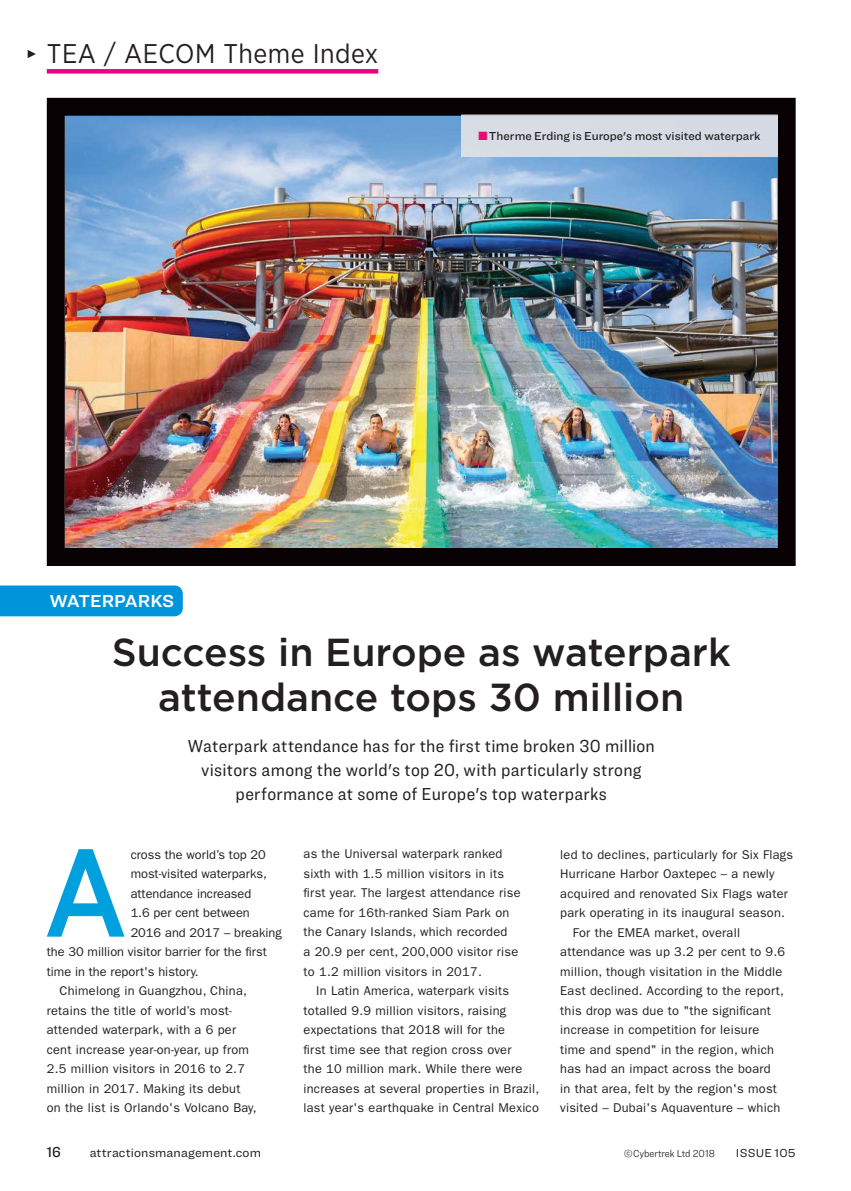
<style>
.page{position:relative;width:851px;height:1191px;background:#fff}
.page>*{position:absolute;margin:0;border:0;box-sizing:border-box;transform-origin:0 0}
.t1{font:500 124.2px "Gotham Narrow";color:#009fde}
.t2{font:500 39px/45px "Gotham HTF";color:#231f20;text-align:center}
.t3{font:27px "Gotham Narrow";letter-spacing:.02em;color:#231f20}
.t4{font:18px/24px "Ringside Narrow";letter-spacing:.015em;color:#231f20;text-align:center}
.t5{font:18px "Ringside Regular Semi";letter-spacing:-.005em;color:#fff}
.t6{font:500 15px "Ringside Narrow";color:#231f20}
.t7{font:12.75px/19.5px "Franklin Gothic LT";letter-spacing:.02em;color:#231f20}
.t8{font:12.75px "Franklin Gothic LT";color:#231f20}
.t9{font:12.75px "Ringside";letter-spacing:.01em;color:#231f20}
.t10{font:500 12px "Ringside";color:#231f20}
.t11{font:12px "Ringside";letter-spacing:.015em;color:#231f20}
.t12{font:300 10.5px "Ringside Narrow";color:#231f20}
</style>
<div class="page">
<div style="left:47px;top:69px;width:331px;height:5px;background:#ec0085"></div>
<img style="left:47px;top:98px;width:748px;height:468px">
<div style="left:0;top:585px;width:183px;height:31px;background:#0095da"></div>
<svg style="left:28px;top:50px;width:8px;height:8px"></svg>
<div style="left:461px;top:114px;width:316px;height:42px;background:#d7dbe4"></div>
<h3 class="t3" style="left:47px;top:42px;width:333px">TEA / AECOM Theme Index</h3>
<p class="t10" style="left:489px;top:131px;width:273px">Therme Erding is Europe's most visited waterpark</p>
<h3 class="t5" style="left:49px;top:594px;width:126px">WATERPARKS</h3>
<h2 class="t2" style="left:112px;top:632px;width:620px">Success in Europe as waterpark attendance tops 30 million</h2>
<h3 class="t4" style="left:187px;top:736px;width:469px">Waterpark attendance has for the first time broken 30 million visitors among the world's top 20, with particularly strong performance at some of Europe's top waterparks</h3>
<h1 class="t1" style="left:44px;top:839px;width:85px">A</h1>
<p class="t8" style="left:131px;top:849px;width:137px">cross the world’s top 20</p>
<p class="t8" style="left:131px;top:869px;width:138px">most-visited waterparks,</p>
<p class="t8" style="left:131px;top:888px;width:122px">attendance increased</p>
<p class="t8" style="left:131px;top:908px;width:121px">1.6 per cent between</p>
<p class="t8" style="left:131px;top:927px;width:152px">2016 and 2017 – breaking</p>
<p class="t8" style="left:47px;top:947px;width:221px">the 30 million visitor barrier for the first</p>
<p class="t8" style="left:47px;top:966px;width:153px">time in the report's history.</p>
<p class="t7" style="left:60px;top:982px;width:189px">Chimelong in Guangzhou, China,</p>
<p class="t7" style="left:47px;top:1002px;width:187px">retains the title of world’s most-</p>
<p class="t7" style="left:47px;top:1021px;width:191px">attended waterpark, with a 6 per</p>
<p class="t7" style="left:47px;top:1041px;width:204px">cent increase year-on-year, up from</p>
<p class="t7" style="left:47px;top:1060px;width:200px">2.5 million visitors in 2016 to 2.7</p>
<p class="t7" style="left:47px;top:1080px;width:195px">million in 2017. Making its debut</p>
<p class="t7" style="left:47px;top:1099px;width:211px">on the list is Orlando's Volcano Bay,</p>
<p class="t7" style="left:303px;top:845px;width:218px">as the Universal waterpark ranked sixth with 1.5 million visitors in its first year. The largest attendance rise came for 16th-ranked Siam Park on the Canary Islands, which recorded<br>a 20.9 per cent, 200,000 visitor rise to 1.2 million visitors in 2017.</p>
<p class="t7" style="left:303px;top:982px;width:237px;text-indent:13px">In Latin America, waterpark visits totalled 9.9 million visitors, raising expectations that 2018 will for the<br>first time see that region cross over<br>the 10 million mark. While there were increases at several properties in Brazil, last year's earthquake in Central Mexico</p>
<p class="t7" style="left:560px;top:846px;width:234px">led to declines, particularly for Six Flags</p>
<p class="t7" style="left:560px;top:865px;width:216px">Hurricane Harbor Oaxtepec – a newly</p>
<p class="t7" style="left:560px;top:885px;width:229px">acquired and renovated Six Flags water</p>
<p class="t7" style="left:560px;top:904px;width:226px">park operating in its inaugural season.</p>
<p class="t7" style="left:573px;top:923px;width:168px">For the EMEA market, overall</p>
<p class="t7" style="left:560px;top:943px;width:226px">attendance was up 3.2 per cent to 9.6</p>
<p class="t7" style="left:560px;top:962px;width:223px">million, though visitation in the Middle</p>
<p class="t7" style="left:560px;top:982px;width:225px">East declined. According to the report,</p>
<p class="t7" style="left:560px;top:1001px;width:212px">this drop was due to "the significant</p>
<p class="t7" style="left:560px;top:1021px;width:200px">increase in competition for leisure</p>
<p class="t7" style="left:560px;top:1040px;width:215px">time and spend" in the region, which</p>
<p class="t7" style="left:560px;top:1060px;width:212px">has had an impact across the board</p>
<p class="t7" style="left:560px;top:1079px;width:218px">in that area, felt by the region's most</p>
<p class="t7" style="left:560px;top:1099px;width:222px">visited – Dubai's Aquaventure – which</p>
<p class="t6" style="left:47px;top:1146px;width:16px">16</p>
<p class="t9" style="left:90px;top:1147px;width:173px">attractionsmanagement.com</p>
<p class="t12" style="left:624px;top:1147px;width:92px">©Cybertrek Ltd 2018</p>
<p class="t11" style="left:735px;top:1148px;width:61px">ISSUE 105</p>
</div>
